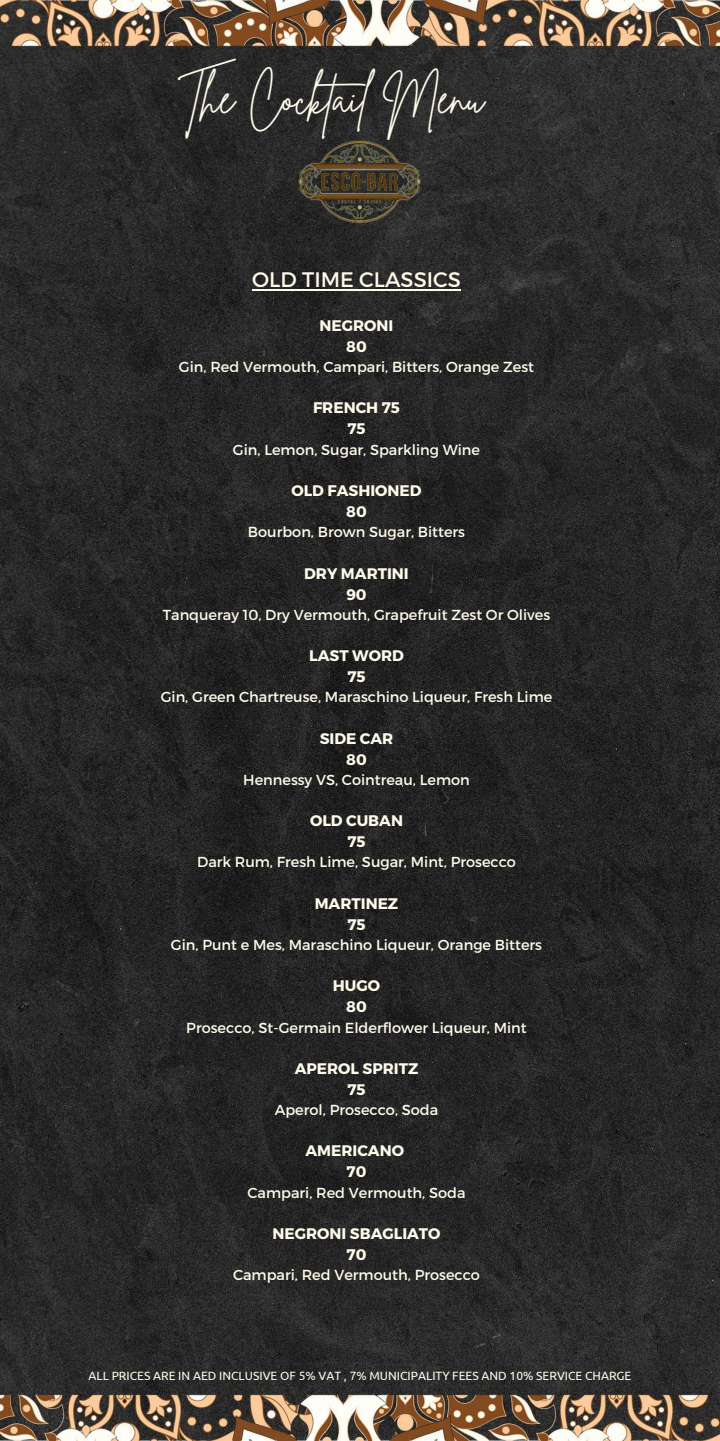
<style>
.page{position:relative;width:720px;height:1441px;background:#fff}
.page>*{position:absolute;margin:0;border:0;box-sizing:border-box;transform-origin:0 0}
.t1{font:44.8px "Brittany Signature";color:#fffbea}
.t2{font:21px "Montserrat";color:#fffbea}
.t3{font:700 15.3px/21px "Montserrat";color:#fffbea;text-align:center}
.t4{font:14.5px "Montserrat";color:#fffbea}
.t5{font:12px "Ubuntu";color:#fffbea}
</style>
<div class="page">
<img style="left:0;top:0;width:720px;height:1440px">
<img style="left:288px;top:125px;width:144px;height:112px">
<hr style="left:252px;top:289px;width:209px;height:1px;background:#fffbea">
<h1 class="t1" style="left:178px;top:68px;width:308px">The Cocktail Menu</h1>
<h2 class="t2" style="left:252px;top:266px;width:210px">OLD TIME CLASSICS</h2>
<p class="t3" style="left:320px;top:314px;width:75px">NEGRONI<br>80</p>
<p class="t4" style="left:179px;top:357px;width:357px">Gin, Red Vermouth, Campari, Bitters, Orange Zest</p>
<p class="t3" style="left:313px;top:396px;width:88px">FRENCH 75<br>75</p>
<p class="t4" style="left:233px;top:440px;width:249px">Gin, Lemon, Sugar, Sparkling Wine</p>
<p class="t3" style="left:291px;top:479px;width:132px">OLD FASHIONED<br>80</p>
<p class="t4" style="left:248px;top:522px;width:219px">Bourbon, Brown Sugar, Bitters</p>
<p class="t3" style="left:304px;top:561px;width:106px">DRY MARTINI<br>90</p>
<p class="t4" style="left:163px;top:605px;width:389px">Tanqueray 10, Dry Vermouth, Grapefruit Zest Or Olives</p>
<p class="t3" style="left:309px;top:644px;width:96px">LAST WORD<br>75</p>
<p class="t4" style="left:161px;top:687px;width:393px">Gin, Green Chartreuse, Maraschino Liqueur, Fresh Lime</p>
<p class="t3" style="left:320px;top:726px;width:75px">SIDE CAR<br>80</p>
<p class="t4" style="left:243px;top:770px;width:228px">Hennessy VS, Cointreau, Lemon</p>
<p class="t3" style="left:310px;top:809px;width:94px">OLD CUBAN<br>75</p>
<p class="t4" style="left:197px;top:852px;width:320px">Dark Rum, Fresh Lime, Sugar, Mint, Prosecco</p>
<p class="t3" style="left:315px;top:891px;width:85px">MARTINEZ<br>75</p>
<p class="t4" style="left:171px;top:935px;width:373px">Gin, Punt e Mes, Maraschino Liqueur, Orange Bitters</p>
<p class="t3" style="left:333px;top:974px;width:49px">HUGO<br>80</p>
<p class="t4" style="left:186px;top:1017px;width:342px">Prosecco, St-Germain Elderflower Liqueur, Mint</p>
<p class="t3" style="left:295px;top:1056px;width:125px">APEROL SPRITZ<br>75</p>
<p class="t4" style="left:275px;top:1100px;width:165px">Aperol, Prosecco, Soda</p>
<p class="t3" style="left:305px;top:1139px;width:100px">AMERICANO<br>70</p>
<p class="t4" style="left:247px;top:1182px;width:220px">Campari, Red Vermouth, Soda</p>
<p class="t3" style="left:272px;top:1221px;width:170px">NEGRONI SBAGLIATO<br>70</p>
<p class="t4" style="left:233px;top:1265px;width:248px">Campari, Red Vermouth, Prosecco</p>
<p class="t5" style="left:88px;top:1368px;width:545px">ALL PRICES ARE IN AED INCLUSIVE OF 5% VAT , 7% MUNICIPALITY FEES AND 10% SERVICE CHARGE</p>
</div>
